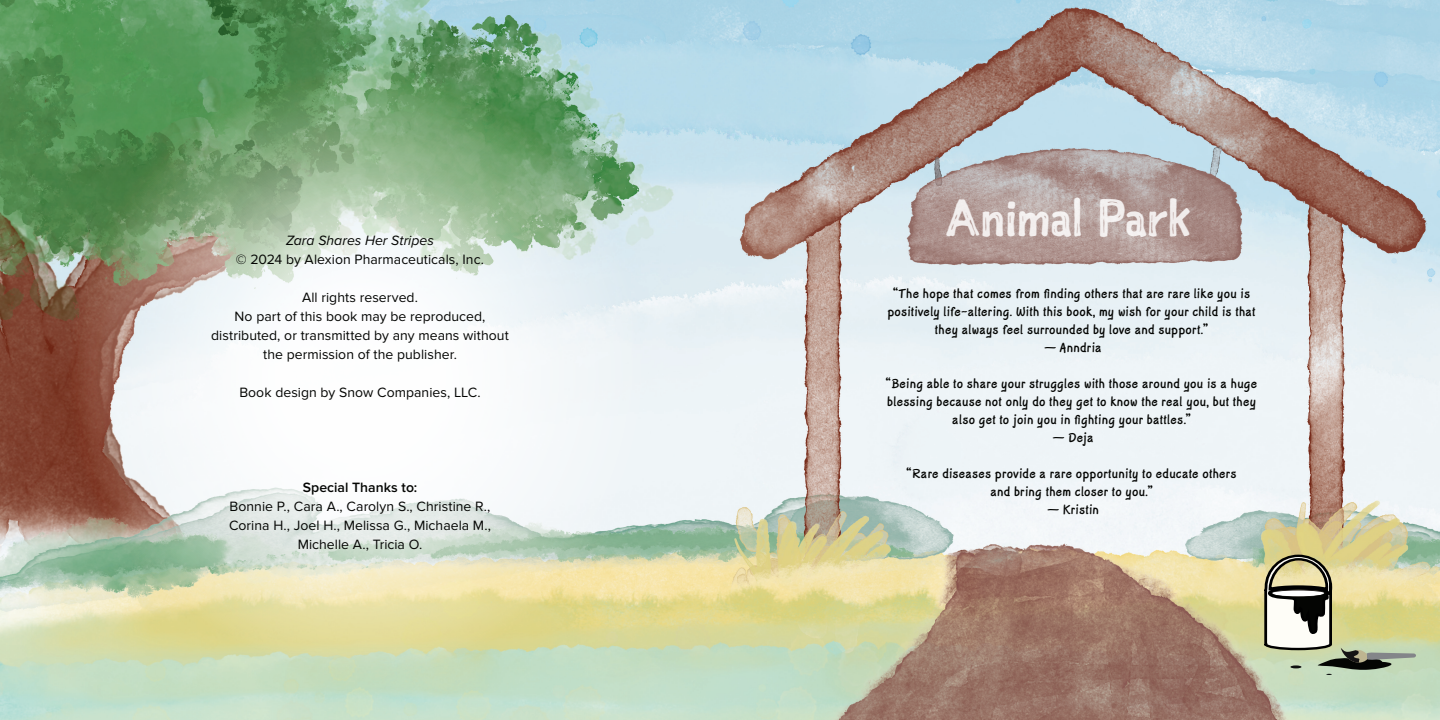
<style>
.page{position:relative;width:1440px;height:720px;background:#fff}
.page>*{position:absolute;margin:0;border:0;box-sizing:border-box;transform-origin:0 0}
.t1{font:50px "Sketchnote Square";letter-spacing:-.005em;color:#fff}
.Paragraph_Style_1{font:700 15px/18px "Delve Hand";color:#040503;text-align:center}
.t2{font:14px/19px "Proxima Nova";letter-spacing:.005em;color:#040503;text-align:center}
.t3{font:italic 14px "Proxima Nova";color:#040503}
.t4{font:600 14px "Proxima Nova";color:#040503}
</style>
<div class="page">
<img style="left:0;top:0;width:1440px;height:720px">
<svg style="left:1264px;top:555px;width:152px;height:120px"></svg>
<svg style="left:29px;top:29px;width:662px;height:691px"></svg>
<p class="t3" style="left:286px;top:230px;width:149px">Zara Shares Her Stripes</p>
<p class="t2" style="left:236px;top:250px;width:250px">© 2024 by Alexion Pharmaceuticals, Inc.</p>
<p class="t2" style="left:302px;top:288px;width:117px">All rights reserved.</p>
<p class="t2" style="left:211px;top:307px;width:299px">No part of this book may be reproduced, distributed, or transmitted by any means without the permission of the publisher.</p>
<p class="t2" style="left:239px;top:383px;width:243px">Book design by Snow Companies, LLC.</p>
<p class="t4" style="left:303px;top:480px;width:116px">Special Thanks to:</p>
<p class="t2" style="left:230px;top:497px;width:262px">Bonnie P., Cara A., Carolyn S., Christine R.,</p>
<p class="t2" style="left:229px;top:516px;width:263px">Corina H., Joel H., Melissa G., Michaela M.,</p>
<p class="t2" style="left:298px;top:535px;width:126px">Michelle A., Tricia O.</p>
<h1 class="t1" style="left:947px;top:184px;width:246px">Animal Park</h1>
<p class="Paragraph_Style_1" style="left:887px;top:286px;width:370px">“The hope that comes from finding others that are rare like you is positively life-altering. With this book, my wish for your child is that they always feel surrounded by love and support.”</p>
<p class="Paragraph_Style_1" style="left:1045px;top:340px;width:59px">— Anndria</p>
<p class="Paragraph_Style_1" style="left:886px;top:376px;width:373px">“Being able to share your struggles with those around you is a huge blessing because not only do they get to know the real you, but they also get to join you in fighting your battles.”</p>
<p class="Paragraph_Style_1" style="left:1053px;top:430px;width:43px">— Deja</p>
<p class="Paragraph_Style_1" style="left:907px;top:466px;width:332px">“Rare diseases provide a rare opportunity to educate others and bring them closer to you.”</p>
<p class="Paragraph_Style_1" style="left:1048px;top:502px;width:53px">— Kristin</p>
</div>
